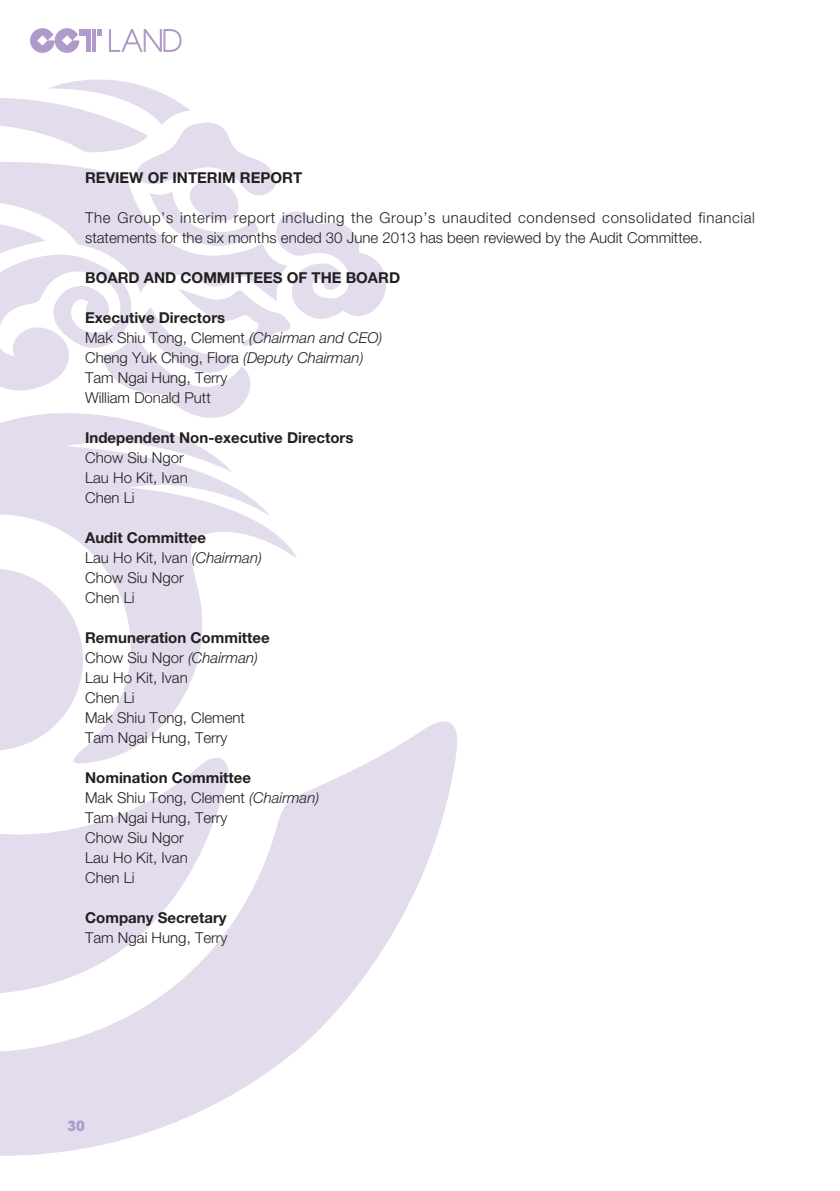
<style>
.page{position:relative;width:840px;height:1191px;background:#fff}
.page>*{position:absolute;margin:0;border:0;box-sizing:border-box;transform-origin:0 0}
.t1{font:300 15px/20px "Helvetica Neue LT Std";color:#231f20}
.t2{font:300 15px/20px "Helvetica Neue LT Std";letter-spacing:.04em;color:#231f20}
.t3{font:700 15px "Helvetica Neue LT Std";color:#231f20}
.t4{font:700 14px "ITC Avant Garde Std";color:#b09ac9}
.s1{font-weight:700}
.s2{font-style:italic}
</style>
<div class="page">
<svg style="left:0;top:721px;width:457px;height:434px;fill:#e3dced"></svg>
<svg style="left:0;top:763px;width:233px;height:232px;fill:#e3dced"></svg>
<svg style="left:0;top:420px;width:298px;height:343px"></svg>
<svg style="left:0;top:79px;width:386px;height:341px"></svg>
<hr style="left:87px;top:29px;width:4px;height:23px;background:#b09ac9">
<svg style="left:30px;top:28px;width:49px;height:25px"></svg>
<div style="left:79px;top:29px;width:11px;height:7px;background:#b09ac9"></div>
<hr style="left:92px;top:29px;width:4px;height:23px;background:#b09ac9">
<svg style="left:97px;top:29px;width:5px;height:7px"></svg>
<svg style="left:109px;top:29px;width:72px;height:23px"></svg>
<p class="t3" style="left:85px;top:168px;width:218px">REVIEW OF INTERIM REPORT</p>
<p class="t2" style="left:85px;top:207px;width:671px">The Group’s interim report including the Group’s unaudited condensed consolidated financial statements for the six months ended 30 June 2013 has been reviewed by the Audit Committee.</p>
<p class="t3" style="left:85px;top:268px;width:316px">BOARD AND COMMITTEES OF THE BOARD</p>
<p class="t1" style="left:85px;top:307px;width:299px"><span class="s1">Executive Directors<br></span>Mak Shiu Tong, Clement <span class="s2">(Chairman and CEO)<br></span>Cheng Yuk Ching, Flora <span class="s2">(Deputy Chairman)<br></span>Tam Ngai Hung, Terry<br>William Donald Putt</p>
<p class="t3" style="left:85px;top:428px;width:270px">Independent Non-executive Directors</p>
<p class="t1" style="left:85px;top:447px;width:104px">Chow Siu Ngor<br>Lau Ho Kit, Ivan<br>Chen Li</p>
<p class="t1" style="left:85px;top:527px;width:178px"><span class="s1">Audit Committee<br></span>Lau Ho Kit, Ivan <span class="s2">(Chairman)<br></span>Chow Siu Ngor<br>Chen Li</p>
<p class="t1" style="left:85px;top:627px;width:186px"><span class="s1">Remuneration Committee<br></span>Chow Siu Ngor <span class="s2">(Chairman)<br></span>Lau Ho Kit, Ivan<br>Chen Li<br>Mak Shiu Tong, Clement<br>Tam Ngai Hung, Terry</p>
<p class="t1" style="left:85px;top:767px;width:235px"><span class="s1">Nomination Committee<br></span>Mak Shiu Tong, Clement <span class="s2">(Chairman)<br></span>Tam Ngai Hung, Terry<br>Chow Siu Ngor<br>Lau Ho Kit, Ivan<br>Chen Li</p>
<p class="t3" style="left:85px;top:908px;width:143px">Company Secretary</p>
<p class="t1" style="left:85px;top:927px;width:144px">Tam Ngai Hung, Terry</p>
<p class="t4" style="left:67px;top:1116px;width:19px">30</p>
</div>
